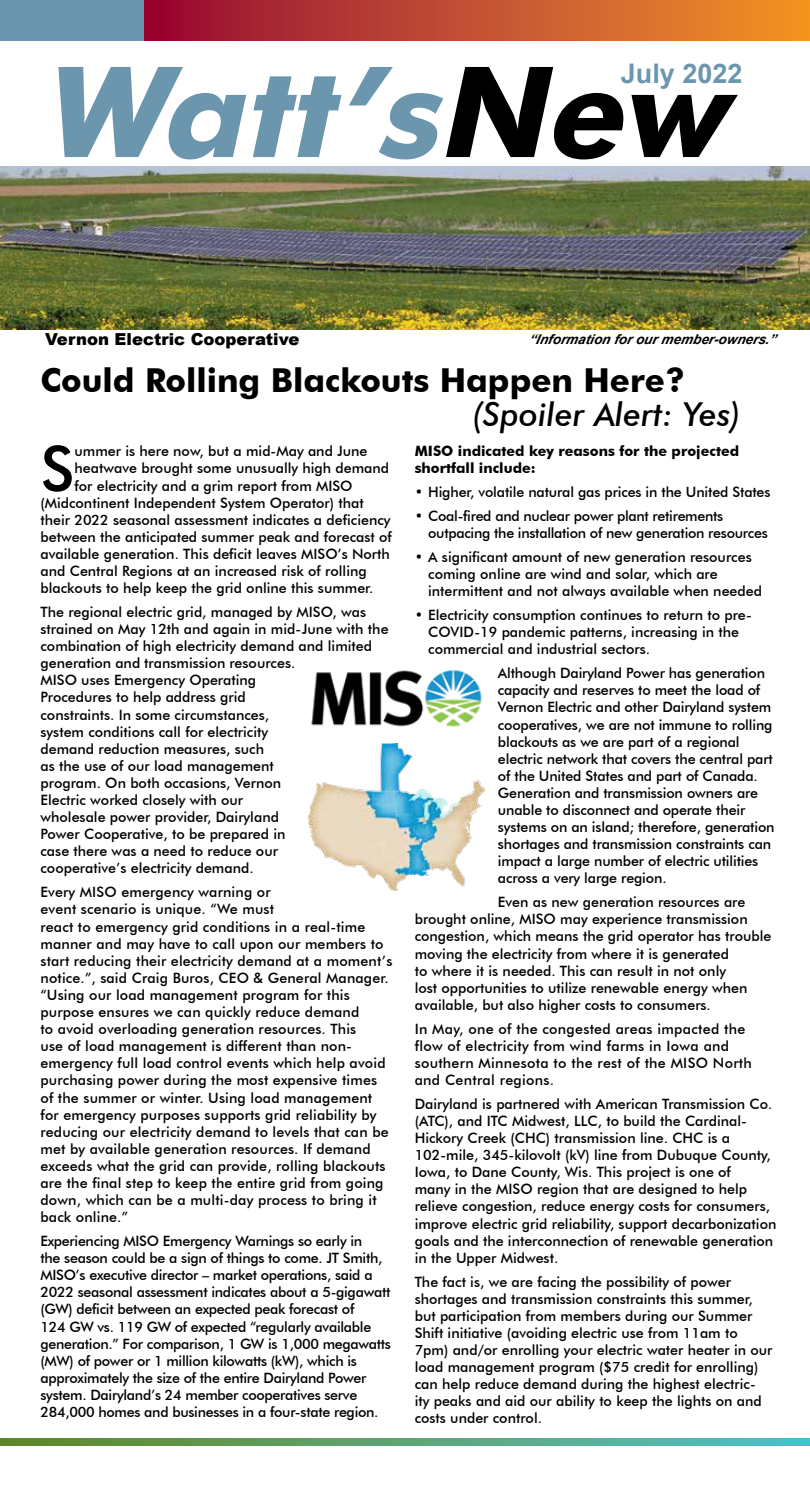
<style>
.page{position:relative;width:810px;height:1485px;background:#fff}
.page>*{position:absolute;margin:0;border:0;box-sizing:border-box;transform-origin:0 0}
.t1{font:italic 700 126px "Futura BT";color:#6c96ae}
.t2{font:500 62.1px "Futura BT";color:#000}
.t3{font:700 33px "Futura BT";color:#000}
.t4{font:italic 500 33px "Futura BT";color:#000}
.t5{font:700 27px "Arial";color:#6c96ae}
.t6{font:900 16.5px "Arial";color:#000}
.t7{font:500 14.25px/17.1px "Futura BT";color:#000}
.t8{font:500 14.25px/17.1px "Futura BT";letter-spacing:-.02em;color:#000}
.t9{font:500 14.25px/17.1px "Futura BT";letter-spacing:.02em;color:#000}
.t10{font:700 14.25px/17.1px "Futura BT";color:#000}
.t11{font:italic 700 13.5px "Arial";color:#000}
.s1{color:#000}
</style>
<div class="page">
<svg style="left:0;top:1439px;width:810px;height:7px;background:#5aa476"></svg>
<div style="left:144px;top:0;width:666px;height:41px;background:linear-gradient(to right,#950936,#f29729)"></div>
<div style="left:0;top:0;width:144px;height:41px;background:#6c96ae"></div>
<img style="left:0;top:166px;width:810px;height:164px">
<img style="left:309px;top:744px;width:175px;height:147px">
<img style="left:311px;top:670px;width:171px;height:57px">
<h3 class="t5" style="left:621px;top:54px;width:123px">July 2022</h3>
<h1 class="t1" style="left:40px;top:36px;width:715px">Watt’s<span class="s1">New</span></h1>
<p class="t6" style="left:45px;top:327px;width:256px">Vernon Electric Cooperative</p>
<p class="t11" style="left:529px;top:331px;width:248px">“Information forourmember-owners.”</p>
<h3 class="t3" style="left:40px;top:360px;width:646px">Could Rolling Blackouts Happen Here?</h3>
<h3 class="t4" style="left:472px;top:395px;width:270px">(Spoiler Alert: Yes)</h3>
<h2 class="t2" style="left:40px;top:431px;width:36px">S</h2>
<p class="t7" style="left:75px;top:443px;width:295px">ummer is here now, but a mid-May and June</p>
<p class="t7" style="left:75px;top:460px;width:316px">heatwave brought some unusually high demand</p>
<p class="t7" style="left:75px;top:477px;width:280px">for electricity and a grim report from MISO</p>
<p class="t7" style="left:41px;top:494px;width:325px">(Midcontinent Independent System Operator) that</p>
<p class="t7" style="left:41px;top:511px;width:352px">their 2022 seasonal assessment indicates a deficiency</p>
<p class="t7" style="left:41px;top:528px;width:353px">between the anticipated summer peak and forecast of</p>
<p class="t7" style="left:41px;top:545px;width:351px">available generation. This deficit leaves MISO’s North</p>
<p class="t7" style="left:41px;top:562px;width:328px">and Central Regions at an increased risk of rolling</p>
<p class="t7" style="left:41px;top:579px;width:334px">blackouts to help keep the grid online this summer.</p>
<p class="t7" style="left:41px;top:603px;width:350px">The regional electric grid, managed by MISO, was strained on May 12th and again in mid-June with the combination of high electricity demand and limited generation and transmission resources.<br>MISO uses Emergency Operating<br>Procedures to help address grid<br>constraints. In some circumstances,<br>system conditions call for electricity<br>demand reduction measures, such<br>as the use of our load management<br>program. On both occasions, Vernon<br>Electric worked closely with our<br>wholesale power provider, Dairyland<br>Power Cooperative, to be prepared in<br>case there was a need to reduce our<br>cooperative’s electricity demand.</p>
<p class="t7" style="left:41px;top:884px;width:353px">Every MISO emergency warning or<br>event scenario is unique. “We must<br>react to emergency grid conditions in a real-time manner and may have to call upon our members to start reducing their electricity demand at a moment’s notice.”, said Craig Buros, CEO &amp; General Manager. “Using our load management program for this purpose ensures we can quickly reduce demand<br>to avoid overloading generation resources. This<br>use of load management is different than non&shy;emergency full load control events which help avoid purchasing power during the most expensive times of the summer or winter. Using load management for emergency purposes supports grid reliability by reducing our electricity demand to levels that can be met by available generation resources. If demand exceeds what the grid can provide, rolling blackouts are the final step to keep the entire grid from going down, which can be a multi-day process to bring it back online.”</p>
<p class="t8" style="left:41px;top:1232px;width:352px">Experiencing MISO Emergency Warnings so early in<br>the season could be a sign of things to come. JT Smith, MISO’s executive director – market operations, said a 2022 seasonal assessment indicates about a 5-gigawatt (GW) deficit between an expected peak forecast of<br>124 GW vs. 119 GW of expected “regularly available generation.” For comparison, 1 GW is 1,000 megawatts (MW) of power or 1 million kilowatts (kW), which is approximately the size of the entire Dairyland Power system. Dairyland’s 24 member cooperatives serve 284,000 homes and businesses in a four-state region.</p>
<p class="t10" style="left:415px;top:443px;width:326px">MISO indicated key reasons for the projected shortfall include:</p>
<p class="t7" style="left:415px;top:484px;width:357px">• Higher, volatile natural gas prices in the United States</p>
<p class="t8" style="left:428px;top:507px;width:341px;text-indent:-13px">• Coal-fired and nuclear power plant retirements outpacing the installation of new generation resources</p>
<p class="t7" style="left:428px;top:548px;width:335px;text-indent:-13px">• A significant amount of new generation resources coming online are wind and solar, which are intermittent and not always available when needed</p>
<p class="t7" style="left:428px;top:606px;width:325px;text-indent:-13px">• Electricity consumption continues to return to pre-<br>COVID-19 pandemic patterns, increasing in the commercial and industrial sectors.</p>
<p class="t7" style="left:498px;top:664px;width:278px">Although Dairyland Power has generation capacity and reserves to meet the load of Vernon Electric and other Dairyland system cooperatives, we are not immune to rolling blackouts as we are part of a regional electric network that covers the central part of the United States and part of Canada.<br>Generation and transmission owners are unable to disconnect and operate their systems on an island; therefore, generation shortages and transmission constraints can impact a large number of electric utilities across a very large region.</p>
<p class="t7" style="left:415px;top:894px;width:358px;text-indent:83px">Even as new generation resources are brought online, MISO may experience transmission congestion, which means the grid operator has trouble moving the electricity from where it is generated<br>to where it is needed. This can result in not only<br>lost opportunities to utilize renewable energy when available, but also higher costs to consumers.</p>
<p class="t9" style="left:415px;top:1020px;width:339px">In May, one of the congested areas impacted the flow of electricity from wind farms in Iowa and southern Minnesota to the rest of the MISO North and Central regions.</p>
<p class="t7" style="left:415px;top:1095px;width:363px">Dairyland is partnered with American Transmission Co. (ATC), and ITC Midwest, LLC, to build the Cardinal-Hickory Creek (CHC) transmission line. CHC is a 102-mile, 345-kilovolt (kV) line from Dubuque County, Iowa, to Dane County, Wis. This project is one of<br>many in the MISO region that are designed to help relieve congestion, reduce energy costs for consumers, improve electric grid reliability, support decarbonization goals and the interconnection of renewable generation in the Upper Midwest.</p>
<p class="t7" style="left:415px;top:1273px;width:359px">The fact is, we are facing the possibility of power shortages and transmission constraints this summer, but participation from members during our Summer Shift initiative (avoiding electric use from 11am to 7pm) and/or enrolling your electric water heater in our load management program ($75 credit for enrolling) can help reduce demand during the highest electric&shy;ity peaks and aid our ability to keep the lights on and costs under control.</p>
</div>
